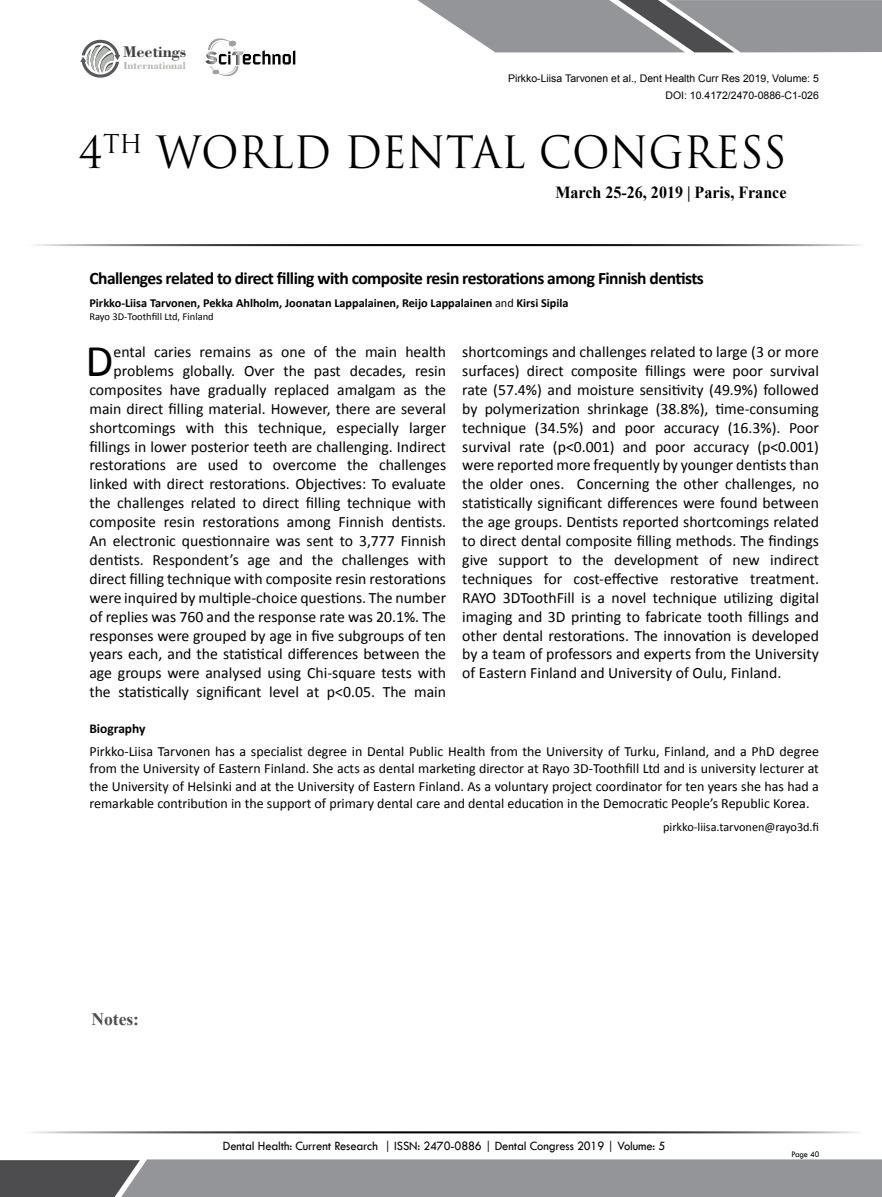
<style>
.page{position:relative;width:882px;height:1197px;background:#fff}
.page>*{position:absolute;margin:0;border:0;box-sizing:border-box;transform-origin:0 0}
.t1{font:45.5px "Calibri";color:#000}
.t2{font:43.4px "Trajan Pro 3";color:#000;scale:.95 1}
.t3{font:700 17.5px "Calibri";letter-spacing:-.03em;color:#000}
.t4{font:700 17.5px "Times New Roman";color:#4d4d4f}
.t5{font:700 16.97px "Times New Roman";color:#000;scale:.95 1}
.t6{font:700 16.45px "Bodoni BT";color:#414042}
.t7{font:15.75px/18.9px "Calibri";color:#000;text-align:right}
.t8{font:14px/17.5px "Calibri";color:#000;text-align:justify}
.t9{font:700 13.47px "Calibri";color:#000}
.t10{font:13.12px "Tw Cen";letter-spacing:-.01em;color:#000;scale:.95 1}
.t11{font:700 12.25px "Calibri";color:#000}
.t12{font:12.25px "Calibri";color:#000}
.t13{font:700 10.85px "Bodoni BT";color:#b3b6af}
.t14{font:10.5px/16.8px "Arial";color:#000;text-align:right}
.t15{font:10.5px "Calibri";color:#000}
.t16{font:8.75px "Tw Cen";letter-spacing:-.02em;color:#000;scale:.95 1}
.s1{font-weight:400}
</style>
<div class="page">
<hr style="left:25px;top:244px;width:839px;height:2px;background:#000">
<hr style="left:22px;top:1131px;width:839px;height:2px;background:#000">
<svg style="left:417px;top:0;width:465px;height:52px;background:#9a9b9e"></svg>
<svg style="left:0;top:1159px;width:882px;height:38px;background:#8b8d8f"></svg>
<svg style="left:80px;top:40px;width:40px;height:38px"></svg>
<svg style="left:205px;top:38px;width:90px;height:38px"></svg>
<p class="t6" style="left:123px;top:42px;width:65px">Meetings</p>
<p class="t13" style="left:123px;top:59px;width:64px">International</p>
<p class="t14" style="left:508px;top:70px;width:312px">Pirkko-Liisa Tarvonen et al., Dent Health Curr Res 2019, Volume: 5<br>DOI: 10.4172/2470-0886-C1-026</p>
<h2 class="t2" style="left:78px;top:122px;width:747px">4<sup>TH</sup> WORLD DENTAL CONGRESS</h2>
<p class="t5" style="left:555px;top:180px;width:245px">March 25-26, 2019 | Paris, France</p>
<p class="t3" style="left:89px;top:267px;width:616px">Challenges related to direct filling with composite resin restorations among Finnish dentists</p>
<p class="t11" style="left:89px;top:295px;width:481px">Pirkko-Liisa Tarvonen, Pekka Ahlholm, Joonatan Lappalainen, Reijo Lappalainen <span class="s1">and</span> Kirsi Sipila</p>
<p class="t15" style="left:89px;top:310px;width:126px">Rayo 3D-Toothfi ll Ltd, Finland</p>
<h1 class="t1" style="left:86px;top:332px;width:29px">D</h1>
<p class="t7" style="left:89px;top:342px;width:358px">ental caries remains as one of the main health problems globally. Over the past decades, resin composites have gradually replaced amalgam as the main direct filling material. However, there are several shortcomings with this technique, especially larger fi llings in lower posterior teeth are challenging. Indirect restorations are used to overcome the challenges linked with direct restorations. Objectives: To evaluate the challenges related to direct fi lling technique with composite resin restorations among Finnish dentists.<br>An electronic questionnaire was sent to 3,777 Finnish dentists. Respondent’s age and the challenges with direct fi lling technique with composite resin restorations were inquired by multiple-choice questions. The number of replies was 760 and the response rate was 20.1%. The responses were grouped by age in five subgroups of ten years each, and the statistical differences between the age groups were analysed using Chi-square tests with the statistically significant level at p&lt;0.05. The main</p>
<p class="t7" style="left:462px;top:342px;width:358px;text-align:justify">shortcomings and challenges related to large (3 or more surfaces) direct composite fi llings were poor survival rate (57.4%) and moisture sensitivity (49.9%) followed by polymerization shrinkage (38.8%), time-consuming technique (34.5%) and poor accuracy (16.3%). Poor survival rate (p&lt;0.001) and poor accuracy (p&lt;0.001) were reported more frequently by younger dentists than the older ones. Concerning the other challenges, no statistically significant differences were found between the age groups. Dentists reported shortcomings related to direct dental composite filling methods. The findings give support to the development of new indirect techniques for cost-effective restorative treatment.<br>RAYO 3DToothFill is a novel technique utilizing digital imaging and 3D printing to fabricate tooth fi llings and other dental restorations. The innovation is developed by a team of professors and experts from the University of Eastern Finland and University of Oulu, Finland.</p>
<p class="t9" style="left:89px;top:719px;width:58px">Biography</p>
<p class="t8" style="left:89px;top:742px;width:731px">Pirkko-Liisa Tarvonen has a specialist degree in Dental Public Health from the University of Turku, Finland, and a PhD degree from the University of Eastern Finland. She acts as dental marketing director at Rayo 3D-Toothfi ll Ltd and is university lecturer at the University of Helsinki and at the University of Eastern Finland. As a voluntary project coordinator for ten years she has had a remarkable contribution in the support of primary dental care and dental education in the Democratic People’s Republic Korea.</p>
<p class="t12" style="left:663px;top:820px;width:154px">pirkko-liisa.tarvonen@rayo3d.fi</p>
<p class="t4" style="left:91px;top:1007px;width:49px">Notes:</p>
<p class="t10" style="left:223px;top:1138px;width:467px">Dental Health: Current Research | ISSN: 2470-0886 | Dental Congress 2019 | Volume: 5</p>
<p class="t16" style="left:791px;top:1149px;width:31px">Page 40</p>
</div>
